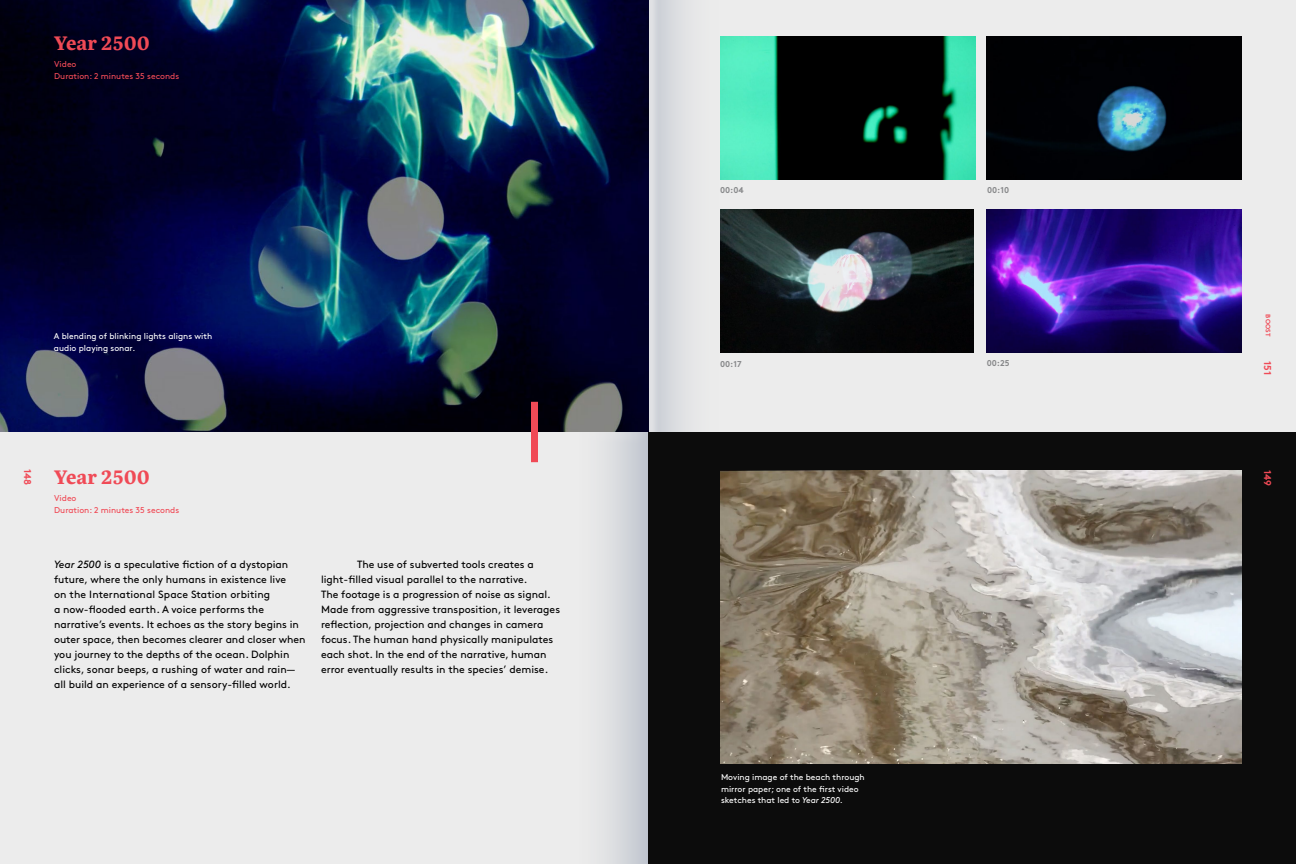
<style>
.page{position:relative;width:1296px;height:864px;background:#ececec}
.page>*{position:absolute;margin:0;border:0;box-sizing:border-box;transform-origin:0 0}
.t1{font:700 20px "Eskorte Latin";color:#f04a56}
.t2{font:10.5px/15px "Brown";color:#000}
.t3{font:700 10px "Brown";color:#f04a56}
.t4{font:8.5px/11.5px "Brown";color:#fff}
.t5{font:8.5px/11.5px "Brown";color:#f04a56}
.t6{font:700 8.5px "Brown";color:#87888a}
.t7{font:700 6.5px "Brown";letter-spacing:.045em;color:#f04a56}
.s1{font-style:italic}
</style>
<div class="page">
<svg style="left:661px;top:0;width:24px;height:432px"></svg>
<div style="left:0;top:0;width:661px;height:444px;background:#ececec;opacity:.75"></div>
<div style="left:577px;top:431px;width:71px;height:433px;background:linear-gradient(to right,#f2f1ef,#c3c8d1)"></div>
<div style="left:648px;top:432px;width:648px;height:432px;background:#0c0c0c"></div>
<img style="left:720px;top:470px;width:522px;height:294px">
<img style="left:0;top:0;width:649px;height:432px">
<img style="left:987px;top:36px;width:254px;height:143px">
<img style="left:720px;top:209px;width:254px;height:143px">
<img style="left:720px;top:36px;width:255px;height:144px">
<img style="left:987px;top:209px;width:255px;height:144px">
<div style="left:531px;top:432px;width:7px;height:30px;background:#f04a56"></div>
<div style="left:531px;top:402px;width:7px;height:30px;background:#f04a56"></div>
<h1 class="t1" style="left:54px;top:31px;width:97px">Year 2500</h1>
<p class="t5" style="left:54px;top:58px;width:127px">Video<br>Duration: 2 minutes 35 seconds</p>
<p class="t4" style="left:54px;top:330px;width:160px">A blending of blinking lights aligns with audio playing sonar.</p>
<p class="t6" style="left:720px;top:183px;width:25px">00:04</p>
<p class="t6" style="left:987px;top:183px;width:24px">00:10</p>
<p class="t6" style="left:720px;top:357px;width:23px">00:17</p>
<p class="t6" style="left:987px;top:356px;width:24px">00:25</p>
<p class="t7" style="left:1273px;top:314px;width:24px;rotate:90deg">BOOST</p>
<p class="t3" style="left:1276px;top:361px;width:15px;rotate:90deg">151</p>
<p class="t3" style="left:36px;top:469px;width:18px;rotate:90deg">148</p>
<p class="t3" style="left:1276px;top:470px;width:17px;rotate:90deg">149</p>
<h1 class="t1" style="left:54px;top:465px;width:97px">Year 2500</h1>
<p class="t5" style="left:54px;top:492px;width:127px">Video<br>Duration: 2 minutes 35 seconds</p>
<p class="t2" style="left:54px;top:556px;width:253px"><span class="s1">Year 2500</span> is a speculative fiction of a dystopian future, where the only humans in existence live<br>on the International Space Station orbiting<br>a now-flooded earth. A voice performs the narrative’s events. It echoes as the story begins in outer space, then becomes clearer and closer when you journey to the depths of the ocean. Dolphin clicks, sonar beeps, a rushing of water and rain— all build an experience of a sensory-filled world.</p>
<p class="t2" style="left:321px;top:556px;width:241px;text-indent:36px">The use of subverted tools creates a light-filled visual parallel to the narrative.<br>The footage is a progression of noise as signal.<br>Made from aggressive transposition, it leverages reflection, projection and changes in camera focus. The human hand physically manipulates each shot. In the end of the narrative, human error eventually results in the species’ demise.</p>
<p class="t4" style="left:721px;top:771px;width:145px">Moving image of the beach through mirror paper; one of the first video sketches that led to <span class="s1">Year 2500.</span></p>
</div>
